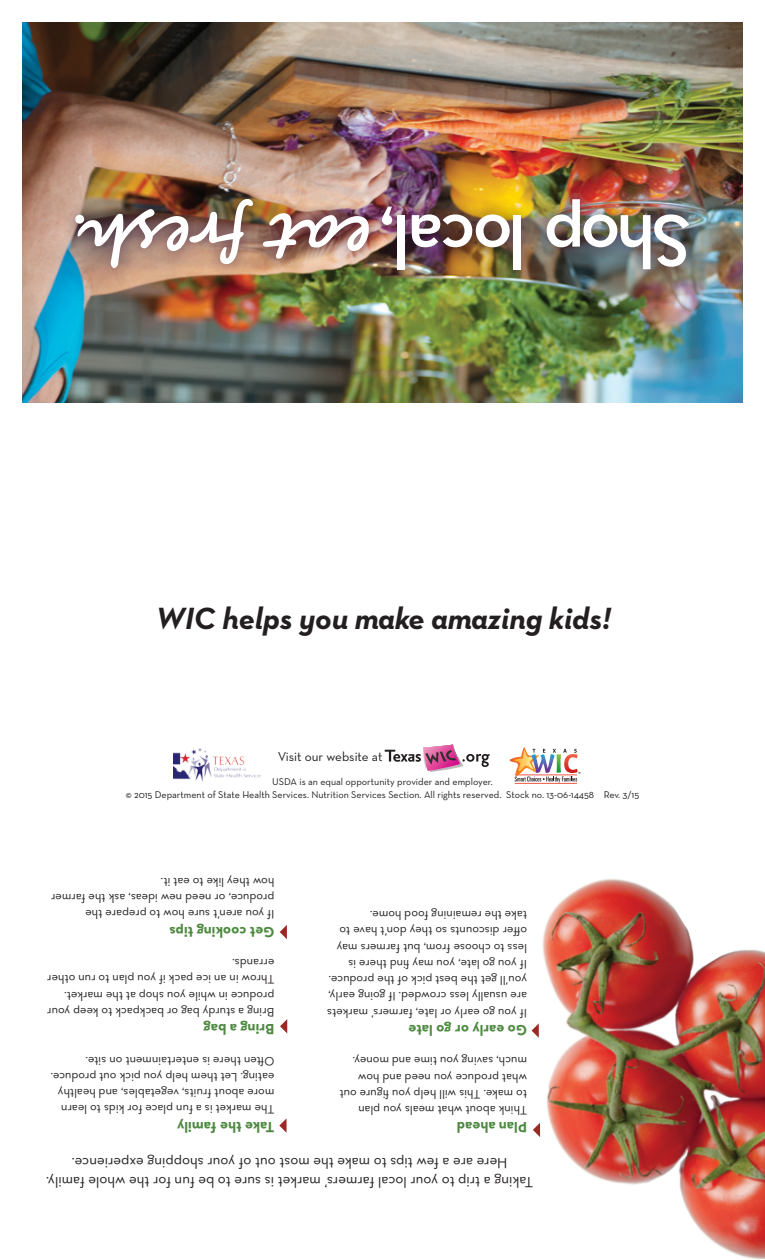
<style>
.page{position:relative;width:765px;height:1260px;background:#fff}
.page>*{position:absolute;margin:0;border:0;box-sizing:border-box;transform-origin:0 0}
.t1{font:600 75px "Neutraface Text";letter-spacing:-.06em;color:#fff}
.t2{font:700 65px "Segoe Script";color:#fff}
.t3{font:italic 700 31.25px "Neutraface Text";color:#231f20}
.t4{font:15px "Neutraface Text";color:#231f20}
.t5{font:700 15px "Neutraface Text";color:#4d8940}
.t6{font:13.25px "Neutraface Text";color:#231f20}
.t7{font:12.5px/16.2px "Neutraface Text";color:#231f20}
.text{font:10px/12.5px "Neutraface Text";color:#231f20;text-align:center}
.s1{font-family:"Neutraface Text";font-weight:600}
</style>
<div class="page">
<img style="left:23px;top:22px;width:719px;height:380px">
<div style="left:61px;top:184px;width:642px;height:100px;background:#341235;opacity:.75"></div>
<svg style="left:385px;top:745px;width:105px;height:27px"></svg>
<img style="left:174px;top:748px;width:87px;height:34px">
<hr style="left:515px;top:783px;width:62px;height:1px;background:#f05946">
<svg style="left:509px;top:747px;width:71px;height:36px"></svg>
<img style="left:540px;top:879px;width:225px;height:380px">
<svg style="left:279px;top:1118px;width:8px;height:15px"></svg>
<svg style="left:280px;top:1019px;width:7px;height:14px"></svg>
<svg style="left:280px;top:925px;width:7px;height:14px"></svg>
<svg style="left:532px;top:1023px;width:7px;height:15px"></svg>
<svg style="left:533px;top:1123px;width:7px;height:14px"></svg>
<p class="t2" style="left:373px;top:291px;width:303px;rotate:-180deg">eat fresh<span class="s1">.</span></p>
<p class="t1" style="left:691px;top:288px;width:314px;rotate:-180deg">Shop local,</p>
<p class="t3" style="left:156px;top:598px;width:456px">WIC helps you make amazing kids!</p>
<p class="t6" style="left:278px;top:749px;width:106px">Visit our website at</p>
<p class="text" style="left:126px;top:775px;width:515px">USDA is an equal opportunity provider and employer.<br>© 2015 Department of State Health Services. Nutrition Services Section. All rights reserved. Stock no. 13-06-14458 Rev. 3/15</p>
<p class="t7" style="left:274px;top:923px;width:225px;rotate:-180deg">If you aren’t sure how to prepare the produce, or need new ideas, ask the farmer how they like to eat it.</p>
<p class="t5" style="left:274px;top:941px;width:106px;rotate:-180deg">Get cooking tips</p>
<p class="t7" style="left:274px;top:1020px;width:229px;rotate:-180deg">Bring a sturdy bag or backpack to keep your produce in while you shop at the market.<br>Throw in an ice pack if you plan to run other errands.</p>
<p class="t5" style="left:274px;top:1039px;width:72px;rotate:-180deg">Bring a bag</p>
<p class="t7" style="left:274px;top:1118px;width:225px;rotate:-180deg">The market is a fun place for kids to learn more about fruits, vegetables, and healthy eating. Let them help you pick out produce.<br>Often there is entertainment on site.</p>
<p class="t5" style="left:274px;top:1136px;width:99px;rotate:-180deg">Take the family</p>
<p class="t7" style="left:527px;top:1021px;width:201px;rotate:-180deg">If you go early or late, farmers’ markets are usually less crowded. If going early, you’ll get the best pick of the produce.<br>If you go late, you may find there is less to choose from, but farmers may offer discounts so they don’t have to take the remaining food home.</p>
<p class="t5" style="left:527px;top:1040px;width:120px;rotate:-180deg">Go early or go late</p>
<p class="t7" style="left:527px;top:1119px;width:189px;rotate:-180deg">Think about what meals you plan<br>to make. This will help you figure out what produce you need and how much, saving you time and money.</p>
<p class="t5" style="left:527px;top:1137px;width:72px;rotate:-180deg">Plan ahead</p>
<p class="t4" style="left:508px;top:1172px;width:437px;rotate:-180deg">Here are a few tips to make the most out of your shopping experience.</p>
<p class="t4" style="left:533px;top:1191px;width:489px;rotate:-180deg">Taking a trip to your local farmers’ market is sure to be fun for the whole family.</p>
</div>
